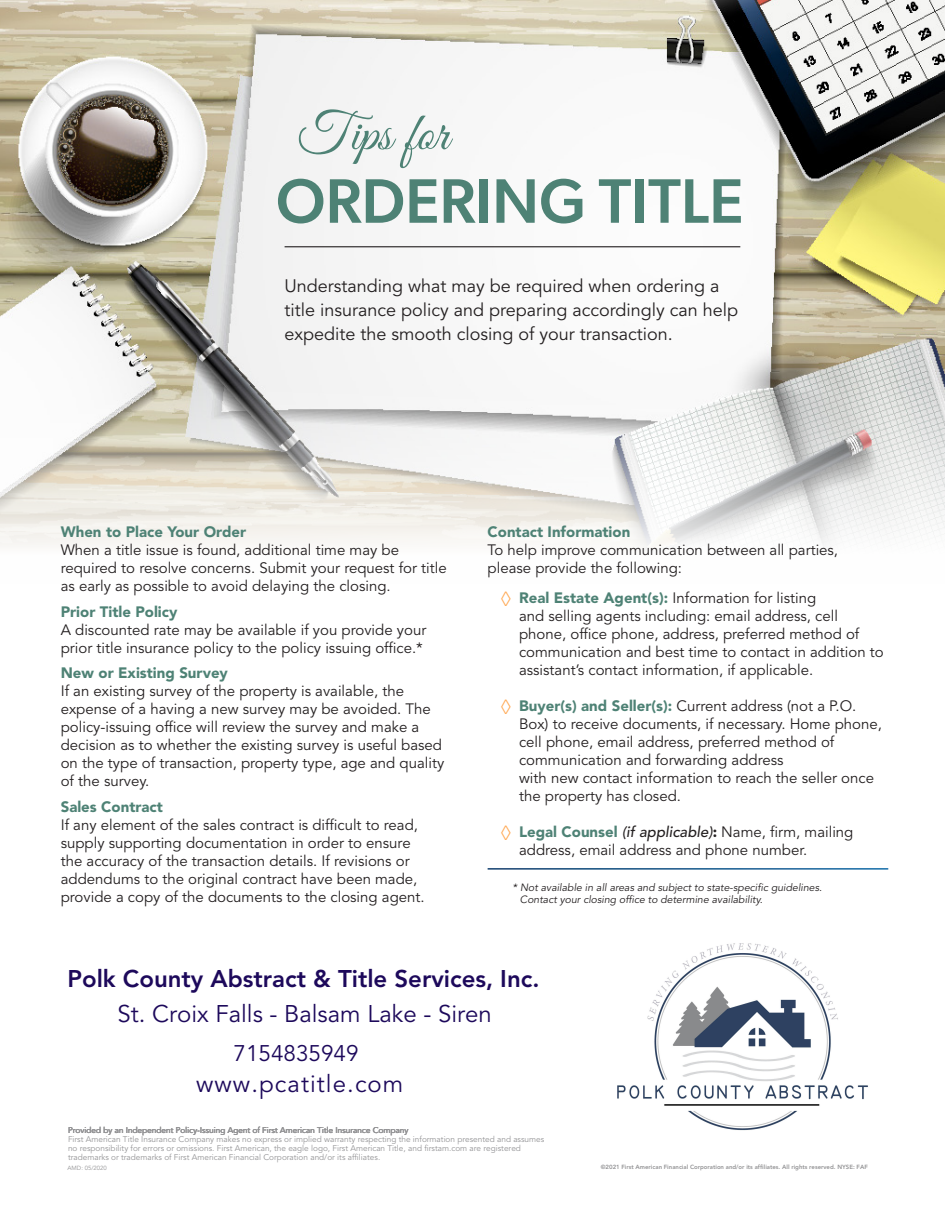
<style>
.page{position:relative;width:945px;height:1215px;background:#fff}
.page>*{position:absolute;margin:0;border:0;box-sizing:border-box;transform-origin:0 0}
.t1{font:500 63px "Gibson";color:#4e8275}
.t2{font:54px "Great Vibes";color:#4e8275}
.t3{font:800 24px "Avenir LT Std";color:#1d095b}
.t4{font:24px "Avenir LT Std";color:#1d095b}
.t5{font:24px "Avenir LT Std";letter-spacing:.045em;color:#1d095b}
.t6{font:22.5px "Avenir LT Std";color:#1d095b}
.t7{font:18px/24px "Avenir LT Std";color:#231f20}
.t8{font:15px/18px "Avenir LT Std";color:#231f20}
.t9{font:900 15px "Avenir LT Std";color:#4e8275}
.t10{font:italic 10.5px/12.6px "Avenir LT Std";color:#231f20}
.t11{font:8.25px/9px "Avenir LT Std";color:#939395}
.t12{font:800 6px "Avenir LT Std";color:#939395}
.t13{font:6px "Avenir LT Std";color:#939395}
.s1{color:#ffa954}
.s2{font-weight:900;color:#4e8275}
.s3{font-weight:500;font-style:italic}
.s4{font-weight:900}
</style>
<div class="page">
<img style="left:0;top:0;width:945px;height:549px">
<hr style="left:285px;top:246px;width:455px;height:1px;background:#231f20">
<img style="left:617px;top:943px;width:251px;height:188px">
<h2 class="t2" style="left:297px;top:103px;width:153px">Tips for</h2>
<h1 class="t1" style="left:276px;top:163px;width:469px">ORDERING TITLE</h1>
<p class="t7" style="left:285px;top:274px;width:455px">Understanding what may be required when ordering a title insurance policy and preparing accordingly can help expedite the smooth closing of your transaction.</p>
<p class="t9" style="left:61px;top:523px;width:187px">When to Place Your Order</p>
<p class="t8" style="left:61px;top:542px;width:388px">When a title issue is found, additional time may be required to resolve concerns. Submit your request for title as early as possible to avoid delaying the closing.</p>
<p class="t9" style="left:61px;top:602px;width:118px">Prior Title Policy</p>
<p class="t8" style="left:61px;top:621px;width:367px">A discounted rate may be available if you provide your prior title insurance policy to the policy issuing office.*</p>
<p class="t9" style="left:61px;top:664px;width:169px">New or Existing Survey</p>
<p class="t8" style="left:61px;top:683px;width:385px">If an existing survey of the property is available, the expense of a having a new survey may be avoided. The policy-issuing office will review the survey and make a decision as to whether the existing survey is useful based on the type of transaction, property type, age and quality of the survey.</p>
<p class="t9" style="left:61px;top:797px;width:104px">Sales Contract</p>
<p class="t8" style="left:61px;top:816px;width:365px">If any element of the sales contract is difficult to read, supply supporting documentation in order to ensure the accuracy of the transaction details. If revisions or addendums to the original contract have been made, provide a copy of the documents to the closing agent.</p>
<p class="t9" style="left:488px;top:523px;width:144px">Contact Information</p>
<p class="t8" style="left:488px;top:542px;width:352px">To help improve communication between all parties, please provide the following:</p>
<p class="t8" style="left:519px;top:589px;width:366px;text-indent:-18px"><span class="s1">◊</span> <span class="s2">Real Estate Agent(s):</span> Information for listing<br>and selling agents including: email address, cell phone, office phone, address, preferred method of communication and best time to contact in addition to assistant’s contact information, if applicable.</p>
<p class="t8" style="left:519px;top:697px;width:364px;text-indent:-18px"><span class="s1">◊</span> <span class="s2">Buyer(s) and Seller(s):</span> Current address (not a P.O.<br>Box) to receive documents, if necessary. Home phone, cell phone, email address, preferred method of communication and forwarding address<br>with new contact information to reach the seller once the property has closed.</p>
<p class="t8" style="left:519px;top:823px;width:336px;text-indent:-18px"><span class="s1">◊</span> <span class="s2">Legal Counsel</span> <span class="s3">(if applicable)</span><span class="s4">:</span> Name, firm, mailing address, email address and phone number.</p>
<p class="t10" style="left:520px;top:881px;width:304px;text-indent:-8px">* Not available in all areas and subject to state-specific guidelines.<br>Contact your closing office to determine availability.</p>
<h3 class="t3" style="left:67px;top:964px;width:474px">Polk County Abstract &amp; Title Services, Inc.</h3>
<h3 class="t4" style="left:118px;top:1000px;width:376px">St. Croix Falls - Balsam Lake - Siren</h3>
<h3 class="t6" style="left:234px;top:1040px;width:127px">7154835949</h3>
<h3 class="t5" style="left:196px;top:1070px;width:209px">www.pcatitle.com</h3>
<p class="t11" style="left:68px;top:1126px;width:478px">Provided by an Independent Policy-Issuing Agent of First American Title Insurance Company<br>First American Title Insurance Company makes no express or implied warranty respecting the information presented and assumes no responsibility for errors or omissions. First American, the eagle logo, First American Title, and firstam.com are registered trademarks or trademarks of First American Financial Corporation and/or its affiliates.</p>
<p class="t13" style="left:68px;top:1165px;width:41px">AMD: 05/2020</p>
<p class="t12" style="left:601px;top:1163px;width:269px">©2021 First American Financial Corporation and/or its affiliates. All rights reserved. NYSE: FAF</p>
</div>
